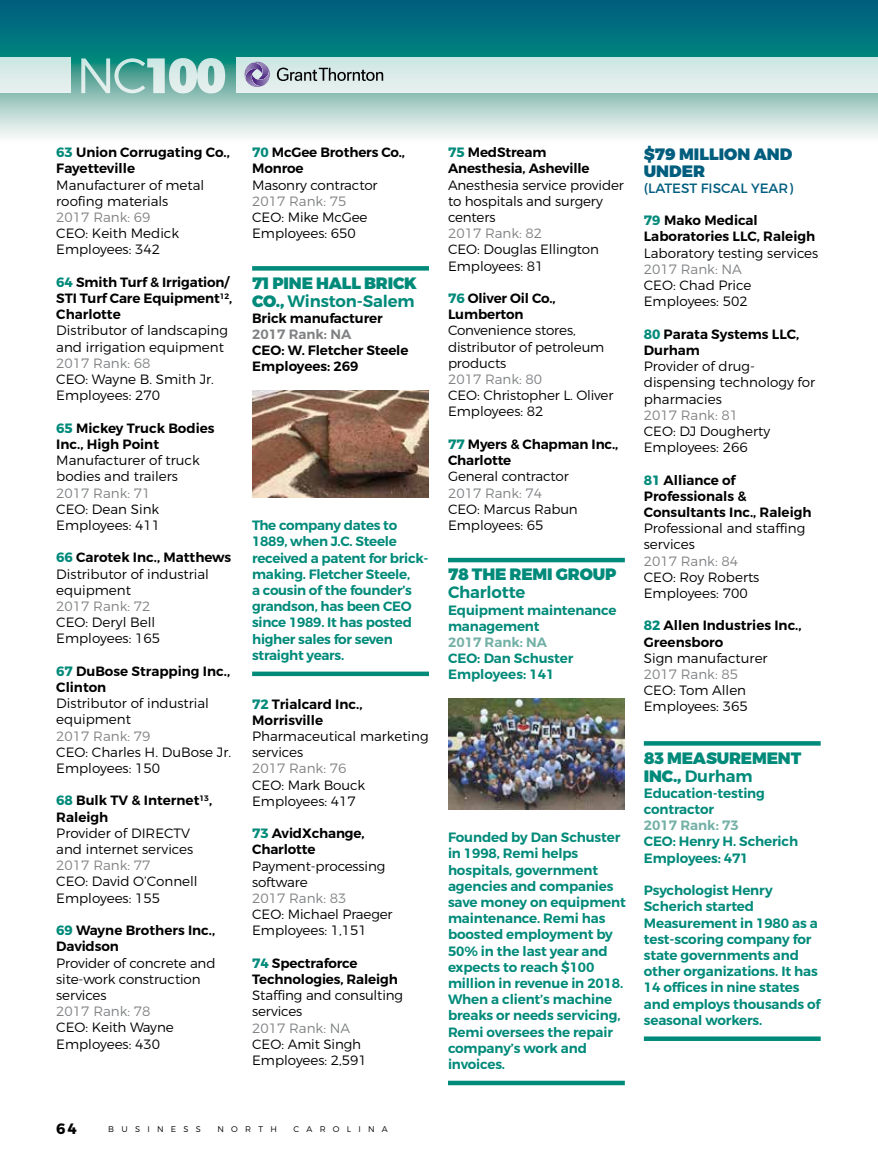
<style>
.page{position:relative;width:878px;height:1175px;background:#fff}
.page>*{position:absolute;margin:0;border:0;box-sizing:border-box;transform-origin:0 0}
.t1{font:900 16.5px/18px "Montserrat";letter-spacing:-.01em;color:#008a7a}
.t2{font:900 16.5px/16.5px "Montserrat";color:#005d7e}
.t3{font:600 16.5px "Montserrat";letter-spacing:-.01em;color:#008a7a}
.t4{font:700 15px "Montserrat";color:#000}
.t5{font:300 13.5px/16.2px "Montserrat";color:#000}
.t6{font:600 13.5px/16.2px "Montserrat";letter-spacing:-.01em;color:#008a7a}
.t7{font:600 13.5px/16.2px "Montserrat";letter-spacing:-.005em;color:#000}
.t8{font:300 13.5px "Montserrat";color:#808284}
.t9{font:600 13.5px "Montserrat";color:#73b0a6}
.t10{font:13.5px "Montserrat";color:#005d7e}
.t11{font:600 13.5px "Montserrat";color:#808284}
.t12{font:300 8.25px "Montserrat";letter-spacing:.88em;color:#000}
.s1{font-weight:700;color:#008a7a}
.s2{font-weight:600}
</style>
<div class="page">
<svg style="left:0;top:0;width:878px;height:137px"></svg>
<svg style="left:81px;top:58px;width:144px;height:35px"></svg>
<div style="left:0;top:57px;width:70px;height:36px;background:linear-gradient(to bottom,#cbe6e3,#e8f1ef)"></div>
<div style="left:236px;top:57px;width:642px;height:36px;background:linear-gradient(to bottom,#cbe6e3,#e8f1ef)"></div>
<svg style="left:242px;top:61px;width:141px;height:28px"></svg>
<svg style="left:252px;top:266px;width:177px;height:4px"></svg>
<img style="left:252px;top:390px;width:177px;height:108px">
<div style="left:252px;top:671px;width:177px;height:5px;background:#008a7a"></div>
<hr style="left:448px;top:558px;width:176px;height:4px;background:#008a7a">
<img style="left:448px;top:698px;width:176px;height:111px">
<div style="left:448px;top:1080px;width:176px;height:5px;background:#008a7a"></div>
<svg style="left:643px;top:741px;width:177px;height:4px"></svg>
<div style="left:643px;top:1036px;width:177px;height:5px;background:#008a7a"></div>
<p class="t7" style="left:56px;top:145px;width:175px"><span class="s1">63</span> Union Corrugating Co.,<br>Fayetteville</p>
<p class="t5" style="left:56px;top:178px;width:149px">Manufacturer of metal roofing materials</p>
<p class="t8" style="left:56px;top:212px;width:96px">2017 Rank: 69</p>
<p class="t5" style="left:56px;top:226px;width:124px">CEO: Keith Medick<br>Employees: 342</p>
<p class="t7" style="left:56px;top:274px;width:178px"><span class="s1">64</span> Smith Turf &amp; Irrigation/<br>STI Turf Care Equipment<sup>12</sup>,<br>Charlotte</p>
<p class="t5" style="left:56px;top:323px;width:173px">Distributor of landscaping and irrigation equipment</p>
<p class="t8" style="left:56px;top:358px;width:96px">2017 Rank: 68</p>
<p class="t5" style="left:56px;top:372px;width:159px">CEO: Wayne B. Smith Jr.<br>Employees: 270</p>
<p class="t7" style="left:56px;top:420px;width:160px"><span class="s1">65</span> Mickey Truck Bodies<br>Inc., High Point</p>
<p class="t5" style="left:56px;top:453px;width:145px">Manufacturer of truck bodies and trailers</p>
<p class="t8" style="left:56px;top:487px;width:96px">2017 Rank: 71</p>
<p class="t5" style="left:56px;top:502px;width:105px">CEO: Dean Sink<br>Employees: 411</p>
<p class="t5" style="left:56px;top:550px;width:177px"><span class="s1">66</span> <span class="s2">Carotek Inc., Matthews<br></span>Distributor of industrial equipment</p>
<p class="t8" style="left:56px;top:601px;width:96px">2017 Rank: 72</p>
<p class="t5" style="left:56px;top:615px;width:105px">CEO: Deryl Bell<br>Employees: 165</p>
<p class="t7" style="left:56px;top:663px;width:175px"><span class="s1">67</span> DuBose Strapping Inc.,<br>Clinton</p>
<p class="t5" style="left:56px;top:696px;width:154px">Distributor of industrial equipment</p>
<p class="t8" style="left:56px;top:730px;width:96px">2017 Rank: 79</p>
<p class="t5" style="left:56px;top:745px;width:176px">CEO: Charles H. DuBose Jr.<br>Employees: 150</p>
<p class="t7" style="left:56px;top:793px;width:157px"><span class="s1">68</span> Bulk TV &amp; Internet<sup>13</sup>,<br>Raleigh</p>
<p class="t5" style="left:56px;top:826px;width:138px">Provider of DIRECTV and internet services</p>
<p class="t8" style="left:56px;top:860px;width:96px">2017 Rank: 77</p>
<p class="t5" style="left:56px;top:874px;width:143px">CEO: David O’Connell<br>Employees: 155</p>
<p class="t7" style="left:56px;top:922px;width:160px"><span class="s1">69</span> Wayne Brothers Inc.,<br>Davidson</p>
<p class="t5" style="left:56px;top:955px;width:161px">Provider of concrete and site-work construction services</p>
<p class="t8" style="left:56px;top:1006px;width:96px">2017 Rank: 78</p>
<p class="t5" style="left:56px;top:1020px;width:119px">CEO: Keith Wayne<br>Employees: 430</p>
<p class="t7" style="left:252px;top:145px;width:154px"><span class="s1">70</span> McGee Brothers Co.,<br>Monroe</p>
<p class="t5" style="left:252px;top:178px;width:127px">Masonry contractor</p>
<p class="t8" style="left:252px;top:196px;width:96px">2017 Rank: 75</p>
<p class="t5" style="left:252px;top:210px;width:117px">CEO: Mike McGee<br>Employees: 650</p>
<p class="t1" style="left:252px;top:274px;width:166px">71 PINE HALL BRICK<br>CO., <span class="s2">Winston-Salem</span></p>
<p class="t7" style="left:252px;top:310px;width:132px">Brick manufacturer</p>
<p class="t11" style="left:252px;top:327px;width:101px">2017 Rank: NA</p>
<p class="t7" style="left:252px;top:343px;width:158px">CEO: W. Fletcher Steele<br>Employees: 269</p>
<p class="t6" style="left:252px;top:518px;width:178px">The company dates to<br>1889, when J.C. Steele received a patent for brick&shy;making. Fletcher Steele,<br>a cousin of the founder’s grandson, has been CEO since 1989. It has posted higher sales for seven straight years.</p>
<p class="t7" style="left:252px;top:696px;width:112px"><span class="s1">72</span> Trialcard Inc.,<br>Morrisville</p>
<p class="t5" style="left:252px;top:729px;width:178px">Pharmaceutical marketing services</p>
<p class="t8" style="left:252px;top:763px;width:96px">2017 Rank: 76</p>
<p class="t5" style="left:252px;top:777px;width:115px">CEO: Mark Bouck<br>Employees: 417</p>
<p class="t7" style="left:252px;top:825px;width:114px"><span class="s1">73</span> AvidXchange,<br>Charlotte</p>
<p class="t5" style="left:252px;top:858px;width:135px">Payment-processing software</p>
<p class="t8" style="left:252px;top:892px;width:96px">2017 Rank: 83</p>
<p class="t5" style="left:252px;top:907px;width:142px">CEO: Michael Praeger<br>Employees: 1,151</p>
<p class="t7" style="left:252px;top:955px;width:147px"><span class="s1">74</span> Spectraforce<br>Technologies, Raleigh</p>
<p class="t5" style="left:252px;top:988px;width:152px">Staffing and consulting services</p>
<p class="t8" style="left:252px;top:1022px;width:99px">2017 Rank: NA</p>
<p class="t5" style="left:252px;top:1037px;width:116px">CEO: Amit Singh<br>Employees: 2,591</p>
<p class="t7" style="left:448px;top:145px;width:143px"><span class="s1">75</span> MedStream<br>Anesthesia, Asheville</p>
<p class="t5" style="left:448px;top:178px;width:177px">Anesthesia service provider to hospitals and surgery centers</p>
<p class="t8" style="left:448px;top:228px;width:96px">2017 Rank: 82</p>
<p class="t5" style="left:448px;top:242px;width:152px">CEO: Douglas Ellington<br>Employees: 81</p>
<p class="t7" style="left:448px;top:290px;width:109px"><span class="s1">76</span> Oliver Oil Co.,<br>Lumberton</p>
<p class="t5" style="left:448px;top:323px;width:158px">Convenience stores, distributor of petroleum products</p>
<p class="t8" style="left:448px;top:374px;width:96px">2017 Rank: 80</p>
<p class="t5" style="left:448px;top:388px;width:167px">CEO: Christopher L. Oliver<br>Employees: 82</p>
<p class="t7" style="left:448px;top:436px;width:172px"><span class="s1">77</span> Myers &amp; Chapman Inc.,<br>Charlotte</p>
<p class="t5" style="left:448px;top:469px;width:122px">General contractor</p>
<p class="t8" style="left:448px;top:487px;width:96px">2017 Rank: 74</p>
<p class="t5" style="left:448px;top:502px;width:131px">CEO: Marcus Rabun<br>Employees: 65</p>
<p class="t1" style="left:448px;top:566px;width:170px">78 THE REMI GROUP</p>
<p class="t3" style="left:448px;top:584px;width:79px">Charlotte</p>
<p class="t6" style="left:448px;top:602px;width:170px">Equipment maintenance management</p>
<p class="t9" style="left:448px;top:635px;width:101px">2017 Rank: NA</p>
<p class="t6" style="left:448px;top:650px;width:127px">CEO: Dan Schuster<br>Employees: 141</p>
<p class="t6" style="left:448px;top:829px;width:179px">Founded by Dan Schuster in 1998, Remi helps hospitals, government agencies and companies save money on equipment maintenance. Remi has boosted employment by<br>50% in the last year and expects to reach $100 million in revenue in 2018.<br>When a client’s machine breaks or needs servicing,<br>Remi oversees the repair company’s work and invoices.</p>
<p class="t2" style="left:643px;top:146px;width:150px">$79 MILLION AND<br>UNDER</p>
<p class="t10" style="left:643px;top:183px;width:151px">(LATEST FISCAL YEAR)</p>
<p class="t7" style="left:643px;top:213px;width:173px"><span class="s1">79</span> Mako Medical<br>Laboratories LLC, Raleigh</p>
<p class="t5" style="left:643px;top:246px;width:176px">Laboratory testing services</p>
<p class="t8" style="left:643px;top:264px;width:99px">2017 Rank: NA</p>
<p class="t5" style="left:643px;top:278px;width:109px">CEO: Chad Price<br>Employees: 502</p>
<p class="t7" style="left:643px;top:326px;width:157px"><span class="s1">80</span> Parata Systems LLC,<br>Durham</p>
<p class="t5" style="left:643px;top:359px;width:173px">Provider of drug&shy;dispensing technology for pharmacies</p>
<p class="t8" style="left:643px;top:409px;width:96px">2017 Rank: 81</p>
<p class="t5" style="left:643px;top:424px;width:128px">CEO: DJ Dougherty<br>Employees: 266</p>
<p class="t7" style="left:643px;top:472px;width:169px"><span class="s1">81</span> Alliance of<br>Professionals &amp;<br>Consultants Inc., Raleigh</p>
<p class="t5" style="left:643px;top:521px;width:163px">Professional and staffing services</p>
<p class="t8" style="left:643px;top:555px;width:96px">2017 Rank: 84</p>
<p class="t5" style="left:643px;top:570px;width:117px">CEO: Roy Roberts<br>Employees: 700</p>
<p class="t7" style="left:643px;top:618px;width:159px"><span class="s1">82</span> Allen Industries Inc.,<br>Greensboro</p>
<p class="t5" style="left:643px;top:651px;width:125px">Sign manufacturer</p>
<p class="t8" style="left:643px;top:669px;width:96px">2017 Rank: 85</p>
<p class="t5" style="left:643px;top:683px;width:105px">CEO: Tom Allen<br>Employees: 365</p>
<p class="t1" style="left:643px;top:749px;width:159px">83 MEASUREMENT<br>INC., <span class="s2">Durham</span></p>
<p class="t6" style="left:643px;top:785px;width:122px">Education-testing contractor</p>
<p class="t9" style="left:643px;top:819px;width:96px">2017 Rank: 73</p>
<p class="t6" style="left:643px;top:834px;width:156px">CEO: Henry H. Scherich<br>Employees: 471</p>
<p class="t6" style="left:643px;top:882px;width:178px">Psychologist Henry<br>Scherich started<br>Measurement in 1980 as a test-scoring company for state governments and other organizations. It has<br>14 offices in nine states and employs thousands of seasonal workers.</p>
<p class="t4" style="left:56px;top:1121px;width:22px">64</p>
<p class="t12" style="left:108px;top:1125px;width:94px">BUSINESS</p>
<p class="t12" style="left:217px;top:1125px;width:61px">NORTH</p>
<p class="t12" style="left:293px;top:1125px;width:96px">CAROLINA</p>
</div>
